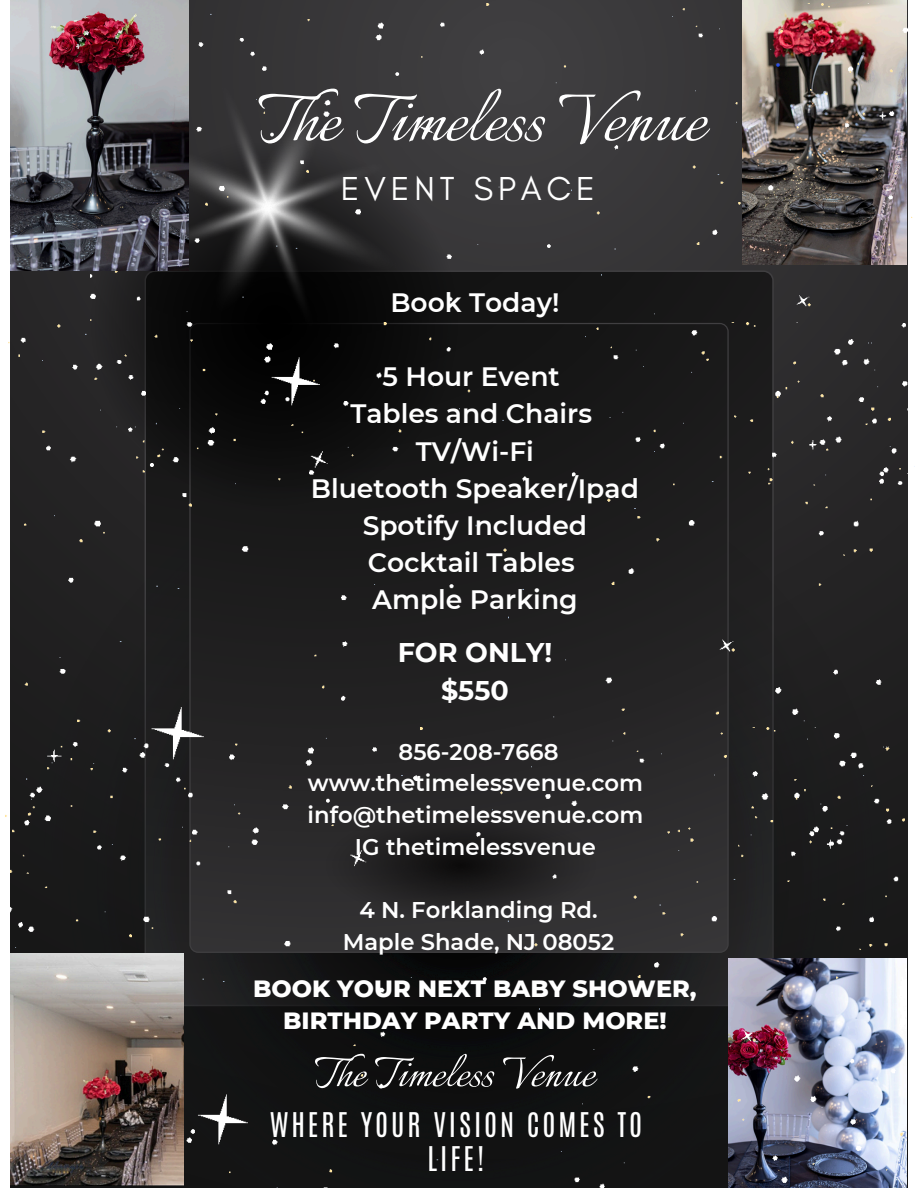
<style>
.page{position:relative;width:918px;height:1188px;background:#fff}
.page>*{position:absolute;margin:0;border:0;box-sizing:border-box;transform-origin:0 0}
.t1{font:83.85px "Italianno";color:#fff}
.t2{font:52.5px "Italianno";color:#fff}
.t3{font:33.9px "Glacial Indifference";letter-spacing:.145em;color:#fff}
.t4{font:28.35px/33.8px "Antonio";letter-spacing:.1em;color:#fff;text-align:center}
.t5{font:700 27px/37.2px "Montserrat";color:#fff;text-align:center}
.t6{font:600 26.55px/37px "Montserrat";color:#fff;text-align:center}
.t7{font:800 24px/32.7px "Montserrat";color:#fff;text-align:center}
.t8{font:600 22.65px "Montserrat";color:#fff}
</style>
<div class="page">
<div style="left:5px;top:323px;width:886px;height:524px;background:#202020"></div>
<img style="left:91px;top:3px;width:824px;height:484px">
<img style="left:11px;top:728px;width:893px;height:460px">
<img style="left:11px;top:0;width:178px;height:271px">
<img style="left:11px;top:953px;width:172px;height:232px">
<p class="t1" style="left:258px;top:73px;width:450px">The Timeless Venue</p>
<p class="t3" style="left:341px;top:168px;width:256px">EVENT SPACE</p>
<p class="t6" style="left:390px;top:284px;width:170px">Book Today!</p>
<p class="t6" style="left:311px;top:358px;width:330px">5 Hour Event<br>Tables and Chairs<br>TV/Wi-Fi<br>Bluetooth Speaker/Ipad<br>Spotify Included<br>Cocktail Tables<br>Ample Parking</p>
<p class="t5" style="left:398px;top:634px;width:156px">FOR ONLY! $550</p>
<p class="t8" style="left:399px;top:738px;width:162px">856-208-7668</p>
<p class="t8" style="left:308px;top:769px;width:337px">www.thetimelessvenue.com</p>
<p class="t8" style="left:308px;top:801px;width:337px">info@thetimelessvenue.com</p>
<p class="t8" style="left:355px;top:833px;width:242px">IG thetimelessvenue</p>
<h2 class="t8" style="left:359px;top:896px;width:240px">4 N. Forklanding Rd.</h2>
<h5 class="t8" style="left:343px;top:928px;width:273px">Maple Shade, NJ 08052</h5>
<p class="t7" style="left:253px;top:972px;width:445px">BOOK YOUR NEXT BABY SHOWER,<br>BIRTHDAY PARTY AND MORE!</p>
<p class="t2" style="left:314px;top:1044px;width:282px">The Timeless Venue</p>
<p class="t4" style="left:270px;top:1108px;width:374px">WHERE YOUR VISION COMES TO<br>LIFE!</p>
</div>
